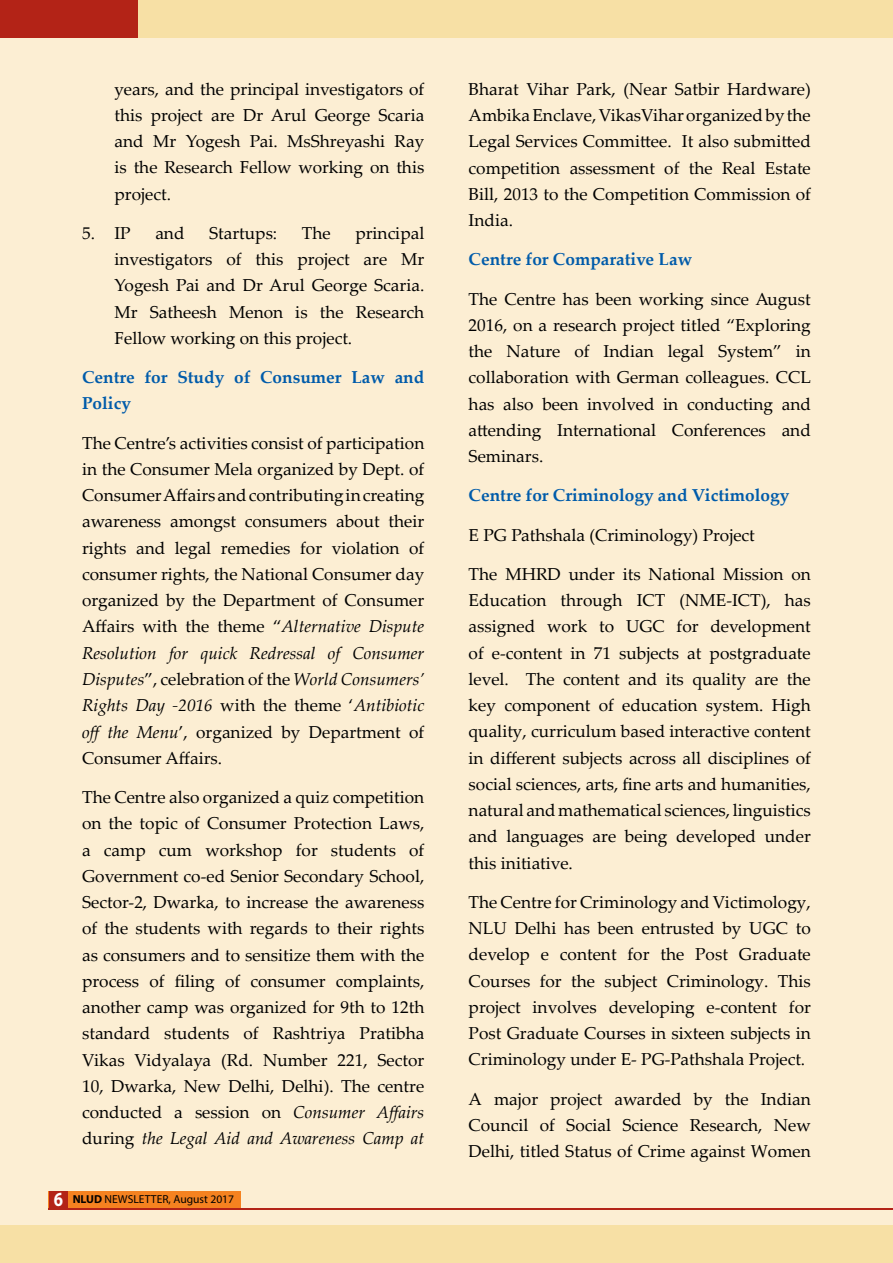
<style>
.page{position:relative;width:893px;height:1263px;background:#fceed3}
.page>*{position:absolute;margin:0;border:0;box-sizing:border-box;transform-origin:0 0}
.t1{font:17.25px/26.2px "Palatino Linotype";color:#000;text-align:justify}
.t2{font:700 17.25px/26.2px "Palatino Linotype";color:#005baa}
.t3{font:11.55px "Myriad Pro";color:#000}
.s1{font-style:italic}
.s2{font-weight:700;font-size:20.1px;color:#fff}
.s3{font-weight:700}
</style>
<div class="page">
<div style="left:49px;top:1191px;width:192px;height:18px;background:#f58220"></div>
<div style="left:0;top:0;width:893px;height:38px;background:#f7e0a5"></div>
<div style="left:0;top:1225px;width:893px;height:38px;background:#f7e0a5"></div>
<div style="left:0;top:0;width:138px;height:38px;background:#b32317"></div>
<hr style="left:49px;top:1208px;width:844px;height:1px;background:#b32317">
<div style="left:49px;top:1191px;width:18px;height:18px;background:#b32317"></div>
<p class="t1" style="left:114px;top:75px;width:311px">years, and the principal investigators of this project are Dr Arul George Scaria and Mr Yogesh Pai. MsShreyashi Ray is the Research Fellow working on this project.</p>
<p class="t1" style="left:82px;top:219px;width:50px">5. IP</p>
<p class="t1" style="left:155px;top:219px;width:31px">and</p>
<p class="t1" style="left:209px;top:219px;width:70px">Startups:</p>
<p class="t1" style="left:302px;top:219px;width:30px">The</p>
<p class="t1" style="left:114px;top:219px;width:311px;text-indent:241px">principal investigators of this project are Mr Yogesh Pai and Dr Arul George Scaria.<br>Mr Satheesh Menon is the Research Fellow working on this project.</p>
<p class="t2" style="left:82px;top:364px;width:344px">Centre for Study of Consumer Law and<br>Policy</p>
<p class="t1" style="left:82px;top:429px;width:344px">The Centre’s activities consist of participation in the Consumer Mela organized by Dept. of Consumer Affairs and contributing in creating awareness amongst consumers about their rights and legal remedies for violation of consumer rights, the National Consumer day organized by the Department of Consumer Affairs with the theme “<span class="s1">Alternative Dispute Resolution for quick Redressal of Consumer Disputes</span>”, celebration of the <span class="s1">World Consumers’ Rights Day -2016</span> with the theme ‘<span class="s1">Antibiotic off the Menu</span>’, organized by Department of Consumer Affairs.</p>
<p class="t1" style="left:82px;top:783px;width:344px">The Centre also organized a quiz competition on the topic of Consumer Protection Laws, a camp cum workshop for students of Government co-ed Senior Secondary School, Sector-2, Dwarka, to increase the awareness of the students with regards to their rights as consumers and to sensitize them with the process of filing of consumer complaints, another camp was organized for 9th to 12th standard students of Rashtriya Pratibha Vikas Vidyalaya (Rd. Number 221, Sector 10, Dwarka, New Delhi, Delhi). The centre conducted a session on <span class="s1">Consumer Affairs </span>during <span class="s1">the Legal Aid and Awareness Camp at</span></p>
<p class="t3" style="left:54px;top:1192px;width:182px"><span class="s2">6</span> <span class="s3">NLUD</span> NEWSLETTER, August 2017</p>
<p class="t1" style="left:469px;top:75px;width:344px">Bharat Vihar Park, (Near Satbir Hardware)<br>Ambika Enclave, VikasVihar organized by the Legal Services Committee. It also submitted competition assessment of the Real Estate Bill, 2013 to the Competition Commission of India.</p>
<p class="t2" style="left:469px;top:246px;width:225px">Centre for Comparative Law</p>
<p class="t1" style="left:469px;top:285px;width:344px">The Centre has been working since August 2016, on a research project titled “Exploring the Nature of Indian legal System” in collaboration with German colleagues. CCL has also been involved in conducting and attending International Conferences and Seminars.</p>
<p class="t2" style="left:469px;top:482px;width:322px">Centre for Criminology and Victimology</p>
<p class="t1" style="left:469px;top:521px;width:288px">E PG Pathshala (Criminology) Project</p>
<p class="t1" style="left:469px;top:560px;width:344px">The MHRD under its National Mission on Education through ICT (NME-ICT), has assigned work to UGC for development of e-content in 71 subjects at postgraduate level. The content and its quality are the key component of education system. High quality, curriculum based interactive content in different subjects across all disciplines of social sciences, arts, fine arts and humanities, natural and mathematical sciences, linguistics and languages are being developed under this initiative.</p>
<p class="t1" style="left:469px;top:888px;width:344px">The Centre for Criminology and Victimology, NLU Delhi has been entrusted by UGC to develop e content for the Post Graduate Courses for the subject Criminology. This project involves developing e-content for Post Graduate Courses in sixteen subjects in Criminology under E- PG-Pathshala Project.</p>
<p class="t1" style="left:469px;top:1085px;width:344px">A major project awarded by the Indian Council of Social Science Research, New Delhi, titled Status of Crime against Women</p>
</div>
